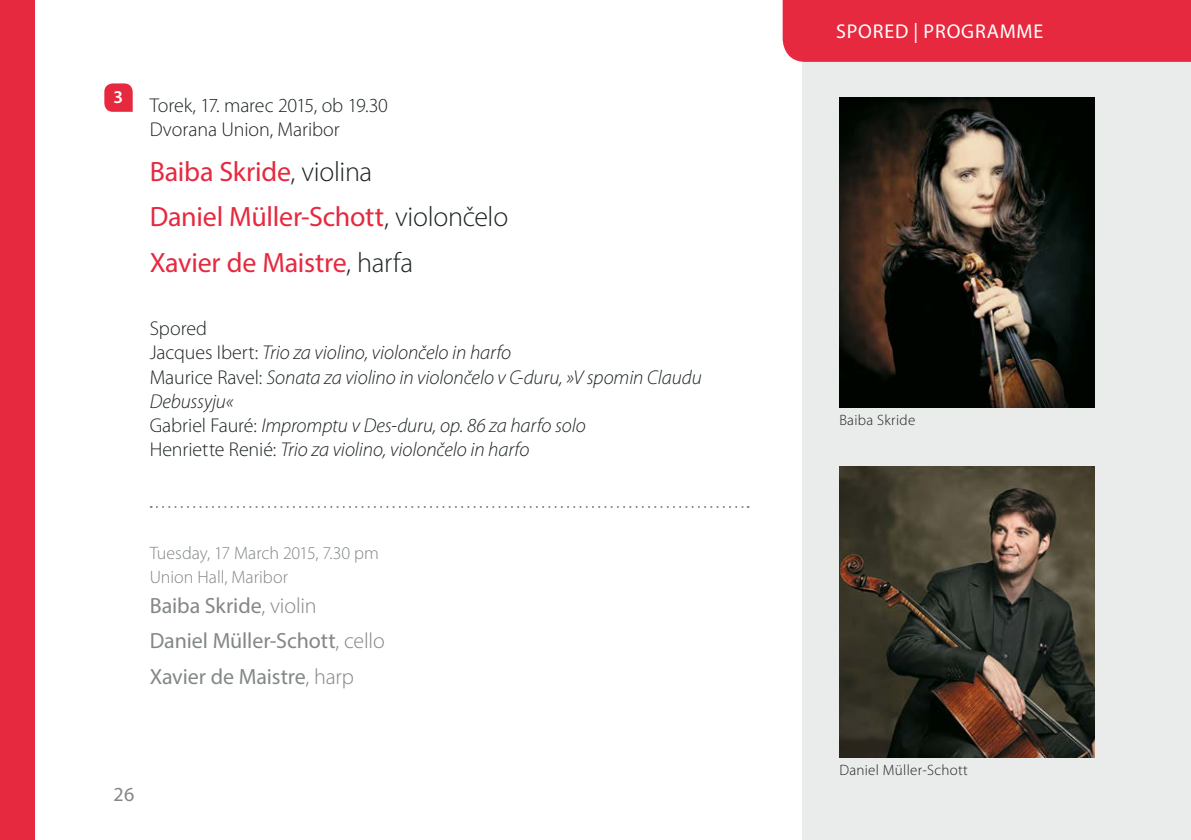
<style>
.page{position:relative;width:1191px;height:840px;background:#fff}
.page>*{position:absolute;margin:0;border:0;box-sizing:border-box;transform-origin:0 0}
.t1{font:28px/45.4px "Myriad Pro";letter-spacing:-.005em;color:#e6293f}
.t2{font:22px/35.4px "Myriad Pro";letter-spacing:-.005em;color:#838787}
.t3{font:italic 300 20px/24px "Myriad Pro";letter-spacing:-.005em;color:#1c2421}
.t4{font:300 20px/24px "Myriad Pro";letter-spacing:-.005em;color:#1c2421}
.t5{font:20px "Myriad Pro";letter-spacing:.04em;color:#fff}
.t6{font:20px "Myriad Pro";color:#838787}
.t7{font:300 18px/24px "Myriad Pro";color:#838787}
.t8{font:600 18px "Myriad Pro";color:#fff}
.t9{font:300 15px "Myriad Pro";letter-spacing:.02em;color:#1c2421}
.s1{font-weight:300;color:#1c2421}
.s2{font-style:normal}
.s3{font-weight:300}
</style>
<div class="page">
<div style="left:0;top:0;width:34px;height:839px;background:#e6293f"></div>
<div style="left:802px;top:0;width:389px;height:839px;background:#eaebeb"></div>
<div style="left:782px;top:0;width:409px;height:62px;background:#e6293f"></div>
<svg style="left:104px;top:83px;width:29px;height:29px"></svg>
<svg style="left:151px;top:506px;width:597px;height:1px"></svg>
<img style="left:839px;top:97px;width:255px;height:310px">
<img style="left:839px;top:466px;width:255px;height:291px">
<p class="t8" style="left:113px;top:86px;width:11px">3</p>
<p class="t4" style="left:150px;top:93px;width:240px">Torek, 17. marec 2015, ob 19.30<br>Dvorana Union, Maribor</p>
<h1 class="t1" style="left:150px;top:148px;width:360px">Baiba Skride<span class="s1">, violina<br></span>Daniel Müller-Schott<span class="s1">, violončelo<br></span>Xavier de Maistre<span class="s1">, harfa</span></h1>
<p class="t3" style="left:150px;top:317px;width:553px"><span class="s2">Spored<br>Jacques I bert:</span> Trio za violino, violončelo in harfo<br><span class="s2">Maurice Ravel:</span> Sonata za violino in violončelo v C-duru, »V spomin Claudu Debussyju«<br><span class="s2">Gabriel Fauré:</span> Impromptu v Des-duru, op. 86 za harfo solo<br><span class="s2">Henriette Renié:</span> Trio za violino, violončelo in harfo</p>
<p class="t7" style="left:150px;top:541px;width:231px">Tuesday, 17 March 2015, 7.30 pm<br>Union Hall, Maribor</p>
<p class="t2" style="left:150px;top:587px;width:236px">Baiba Skride<span class="s3">, violin<br></span>Daniel Müller-Schott<span class="s3">, cello<br></span>Xavier de Maistre<span class="s3">, harp</span></p>
<p class="t6" style="left:113px;top:781px;width:22px">26</p>
<p class="t5" style="left:836px;top:19px;width:206px">SPORED | Programme</p>
<p class="t9" style="left:839px;top:411px;width:77px">Baiba Skride</p>
<p class="t9" style="left:839px;top:761px;width:130px">Daniel Müller-Schott</p>
</div>
